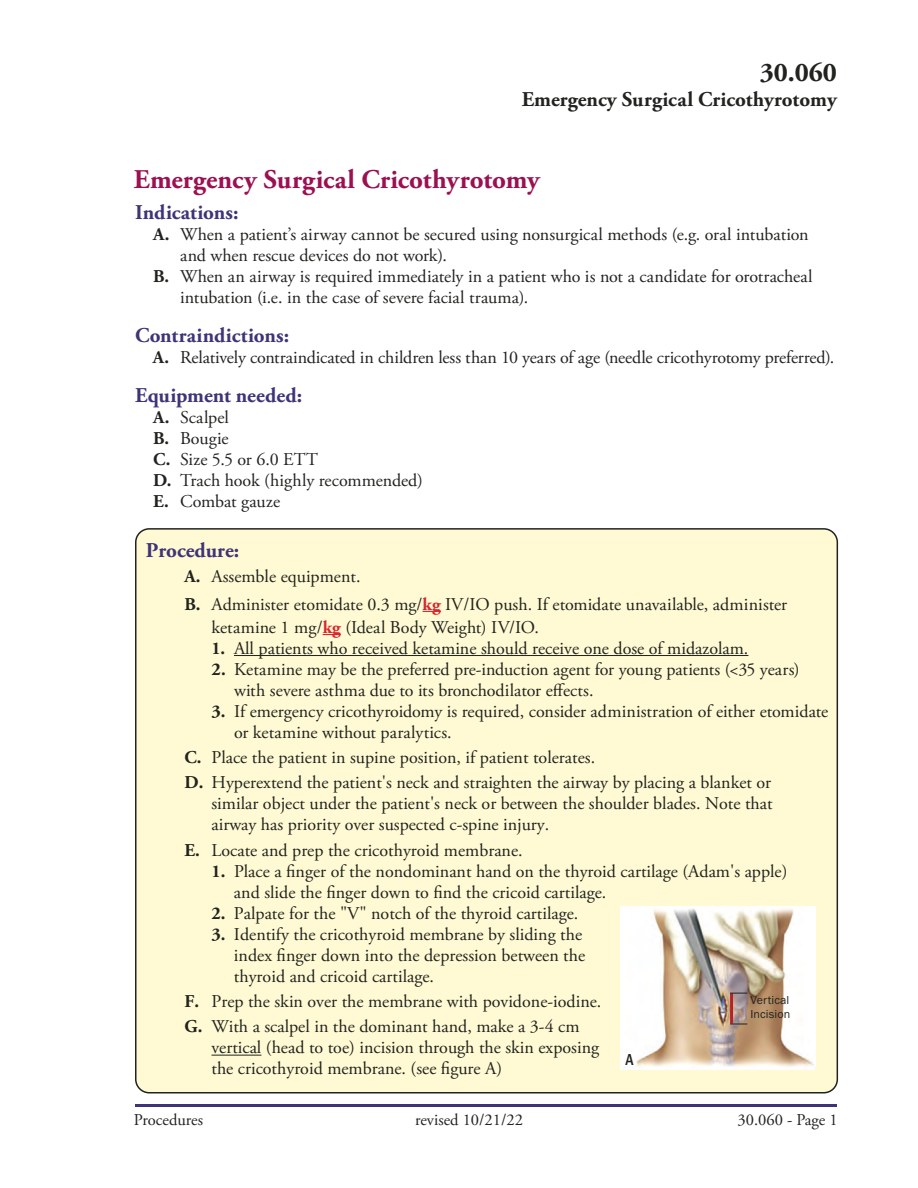
<style>
.page{position:relative;width:918px;height:1188px;background:#fff}
.page>*{position:absolute;margin:0;border:0;box-sizing:border-box;transform-origin:0 0}
.t1{font:700 27px "Adobe Garamond Pro";color:#9c1051}
.t2{font:700 27px "Adobe Garamond Pro";color:#20231e}
.t3{font:700 21px "Adobe Garamond Pro";color:#3e3477}
.t4{font:700 21px "Adobe Garamond Pro";color:#20231e}
.t5{font:18px/21px "Adobe Garamond Pro";color:#20231e}
.t6{font:16.5px "Adobe Garamond Pro";color:#20231e}
.t7{font:500 16.5px "Franklin Gothic URW Cond";color:#20231e}
.t8{font:12px/14.4px "Franklin Gothic URW Boo";letter-spacing:.01em;color:#20231e}
.s1{font-weight:700}
.s2{font-weight:700;color:#d82730}
</style>
<div class="page">
<hr style="left:135px;top:1104px;width:702px;height:3px;background:#3e3477">
<div style="left:136px;top:529px;width:701px;height:564px;background:#fffad4;border-radius:14px"></div>
<svg style="left:423px;top:611px;width:18px;height:1px"></svg>
<svg style="left:323px;top:634px;width:18px;height:1px"></svg>
<hr style="left:234px;top:655px;width:514px;height:1px;background:#20231e">
<hr style="left:212px;top:1055px;width:49px;height:1px;background:#20231e">
<img style="left:620px;top:907px;width:196px;height:162px">
<hr style="left:730px;top:993px;width:3px;height:31px;background:#b32328">
<svg style="left:730px;top:993px;width:17px;height:1px"></svg>
<svg style="left:730px;top:1024px;width:17px;height:1px"></svg>
<div style="left:623px;top:1052px;width:13px;height:14px;background:#fff"></div>
<h1 class="t2" style="left:760px;top:57px;width:79px">30.060</h1>
<p class="t4" style="left:522px;top:87px;width:317px">Emergency Surgical Cricothyrotomy</p>
<h1 class="t1" style="left:134px;top:163px;width:407px">Emergency Surgical Cricothyrotomy</h1>
<p class="t3" style="left:135px;top:200px;width:105px">Indications:</p>
<p class="t5" style="left:153px;top:224px;width:657px"><span class="s1">A.</span> When a patient’s airway cannot be secured using nonsurgical methods (e.g. oral intubation</p>
<p class="t5" style="left:180px;top:245px;width:268px">and when rescue devices do not work).</p>
<p class="t5" style="left:153px;top:266px;width:661px"><span class="s1">B.</span> When an airway is required immediately in a patient who is not a candidate for orotracheal</p>
<p class="t5" style="left:180px;top:287px;width:350px">intubation (i.e. in the case of severe facial trauma).</p>
<p class="t3" style="left:135px;top:323px;width:156px">Contraindictions:</p>
<p class="t5" style="left:153px;top:347px;width:683px"><span class="s1">A.</span> Relatively contraindicated in children less than 10 years of age (needle cricothyrotomy preferred).</p>
<p class="t3" style="left:135px;top:383px;width:169px">Equipment needed:</p>
<p class="t5" style="left:153px;top:408px;width:271px"><span class="s1">A.</span> Scalpel<br><span class="s1">B.</span> Bougie<br><span class="s1">C.</span> Size 5.5 or 6.0 ETT<br><span class="s1">D.</span> Trach hook (highly recommended)<br><span class="s1">E.</span> Combat gauze</p>
<p class="t3" style="left:146px;top:538px;width:95px">Procedure:</p>
<p class="t5" style="left:184px;top:563px;width:604px;line-height:27.5px"><span class="s1">A.</span> Assemble equipment.<br><span class="s1">B.</span> Administer etomidate 0.3 mg/<span class="s2">kg</span> IV/IO push. If etomidate unavailable, administer</p>
<p class="t5" style="left:212px;top:617px;width:329px">ketamine 1 mg/<span class="s2">kg</span> (Ideal Body Weight) IV/IO.</p>
<p class="t5" style="left:212px;top:638px;width:538px"><span class="s1">1.</span> All patients who received ketamine should receive one dose of midazolam.</p>
<p class="t5" style="left:234px;top:659px;width:567px;text-indent:-22px"><span class="s1">2.</span> Ketamine may be the preferred pre-induction agent for young patients (&lt;35 years) with severe asthma due to its bronchodilator effects.</p>
<p class="t5" style="left:234px;top:701px;width:596px;text-indent:-22px"><span class="s1">3.</span> If emergency cricothyroidomy is required, consider administration of either etomidate or ketamine without paralytics.</p>
<p class="t5" style="left:184px;top:745px;width:588px;line-height:25.3px"><span class="s1">C.</span> Place the patient in supine position, if patient tolerates.<br><span class="s1">D.</span> Hyperextend the patient's neck and straighten the airway by placing a blanket or</p>
<p class="t5" style="left:212px;top:794px;width:563px">similar object under the patient's neck or between the shoulder blades. Note that airway has priority over suspected c-spine injury.</p>
<p class="t5" style="left:184px;top:840px;width:340px"><span class="s1">E.</span> Locate and prep the cricothyroid membrane.</p>
<p class="t5" style="left:234px;top:861px;width:555px;text-indent:-22px"><span class="s1">1.</span> Place a finger of the nondominant hand on the thyroid cartilage (Adam's apple) and slide the finger down to find the cricoid cartilage.</p>
<p class="t5" style="left:211px;top:903px;width:368px"><span class="s1">2.</span> Palpate for the "V" notch of the thyroid cartilage.</p>
<p class="t5" style="left:234px;top:924px;width:353px;text-indent:-22px"><span class="s1">3.</span> Identify the cricothyroid membrane by sliding the index finger down into the depression between the thyroid and cricoid cartilage.</p>
<p class="t5" style="left:184px;top:989px;width:419px;line-height:25.3px"><span class="s1">F.</span> Prep the skin over the membrane with povidone-iodine.<br><span class="s1">G.</span> With a scalpel in the dominant hand, make a 3-4 cm</p>
<p class="t5" style="left:211px;top:1038px;width:389px">vertical (head to toe) incision through the skin exposing the cricothyroid membrane. (see figure A)</p>
<p class="t8" style="left:751px;top:992px;width:41px">Vertical<br>Incision</p>
<p class="t7" style="left:625px;top:1047px;width:10px">A</p>
<p class="t6" style="left:134px;top:1110px;width:71px">Procedures</p>
<p class="t6" style="left:415px;top:1110px;width:109px">revised 10/21/22</p>
<p class="t6" style="left:738px;top:1110px;width:102px">30.060 - Page 1</p>
</div>
